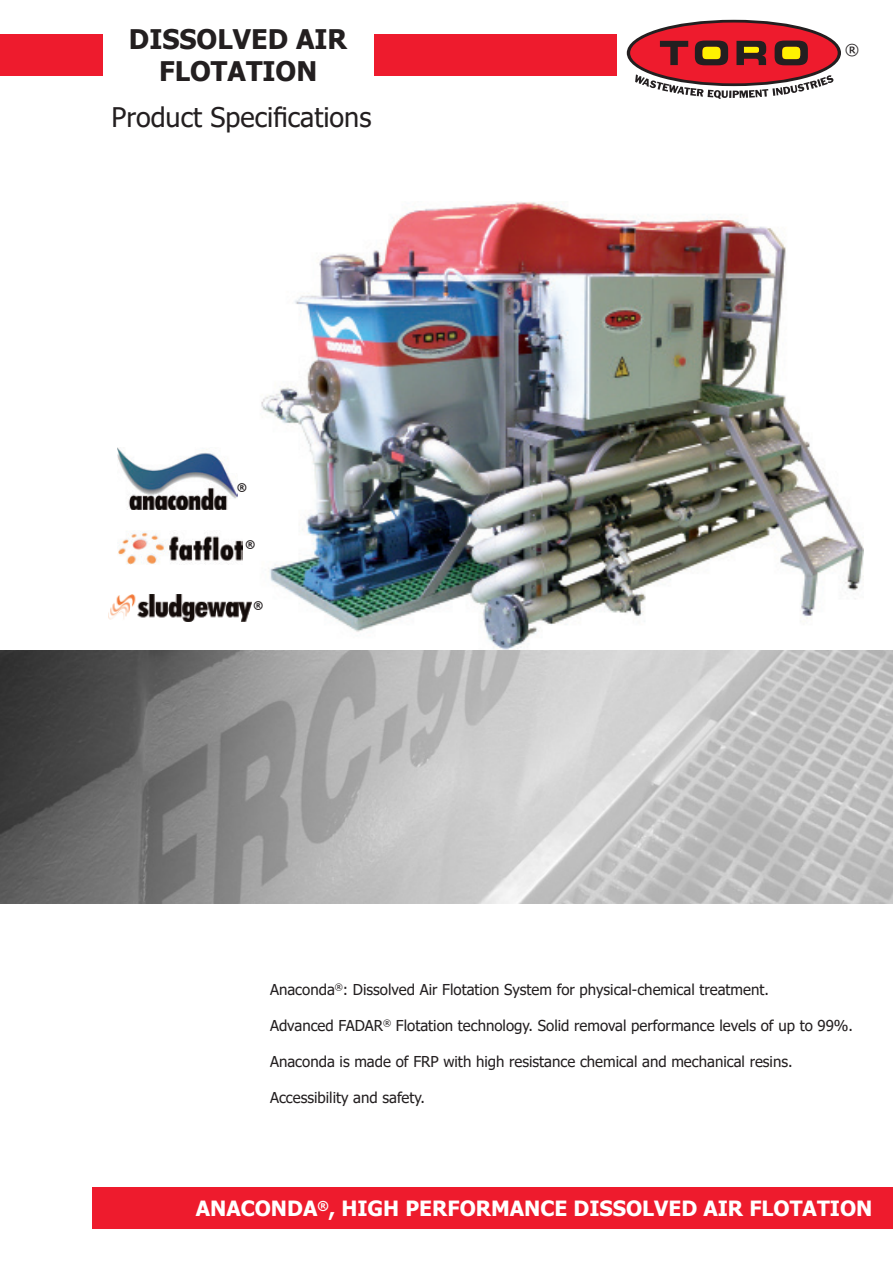
<style>
.page{position:relative;width:893px;height:1263px;background:#fff}
.page>*{position:absolute;margin:0;border:0;box-sizing:border-box;transform-origin:0 0}
.t1{font:700 27px "Tahoma";color:#231f20}
.t2{font:27px "Tahoma";color:#231f20}
.t3{font:700 21px "Tahoma";color:#fff}
.t4{font:15px "Tahoma";color:#231f20}
.t5{font:700 10.5px "Tahoma";color:#231f20}
</style>
<div class="page">
<img style="left:248px;top:202px;width:615px;height:449px">
<svg style="left:627px;top:20px;width:214px;height:66px"></svg>
<div style="left:630px;top:23px;width:208px;height:60px;background:#ee1b2d;border-radius:50%"></div>
<svg style="left:660px;top:41px;width:28px;height:24px"></svg>
<svg style="left:695px;top:41px;width:33px;height:24px"></svg>
<svg style="left:775px;top:41px;width:33px;height:24px"></svg>
<div style="left:702px;top:47px;width:18px;height:12px;background:#fff101;border-radius:5px"></div>
<svg style="left:736px;top:41px;width:30px;height:24px"></svg>
<div style="left:782px;top:47px;width:18px;height:12px;background:#fff101;border-radius:5px"></div>
<svg style="left:635px;top:74px;width:199px;height:25px"></svg>
<div style="left:0;top:34px;width:617px;height:41px;background:#ee1b2d"></div>
<div style="left:103px;top:20px;width:270px;height:69px;background:#fff"></div>
<div style="left:92px;top:1188px;width:801px;height:41px;background:#ee1b2d"></div>
<img style="left:117px;top:448px;width:121px;height:61px">
<img style="left:118px;top:532px;width:124px;height:33px">
<img style="left:109px;top:595px;width:142px;height:26px">
<img style="left:0;top:651px;width:893px;height:253px">
<p class="t1" style="left:129px;top:20px;width:220px">DISSOLVED AIR</p>
<p class="t1" style="left:159px;top:52px;width:160px">FLOTATION</p>
<p class="t2" style="left:112px;top:99px;width:261px">Product Specifications</p>
<p class="t5" style="left:237px;top:480px;width:11px">®</p>
<p class="t5" style="left:245px;top:537px;width:11px">®</p>
<p class="t5" style="left:254px;top:598px;width:11px">®</p>
<p class="t4" style="left:845px;top:40px;width:15px">®</p>
<p class="t4" style="left:270px;top:979px;width:500px">Anaconda<sup>®</sup>: Dissolved Air Flotation System for physical-chemical treatment.</p>
<p class="t4" style="left:270px;top:1015px;width:585px">Advanced FADAR<sup>®</sup> Flotation technology. Solid removal performance levels of up to 99%.</p>
<p class="t4" style="left:270px;top:1051px;width:524px">Anaconda is made of FRP with high resistance chemical and mechanical resins.</p>
<p class="t4" style="left:270px;top:1087px;width:157px">Accessibility and safety.</p>
<p class="t3" style="left:196px;top:1194px;width:678px">ANACONDA<sup>®</sup>, HIGH PERFORMANCE DISSOLVED AIR FLOTATION</p>
</div>
